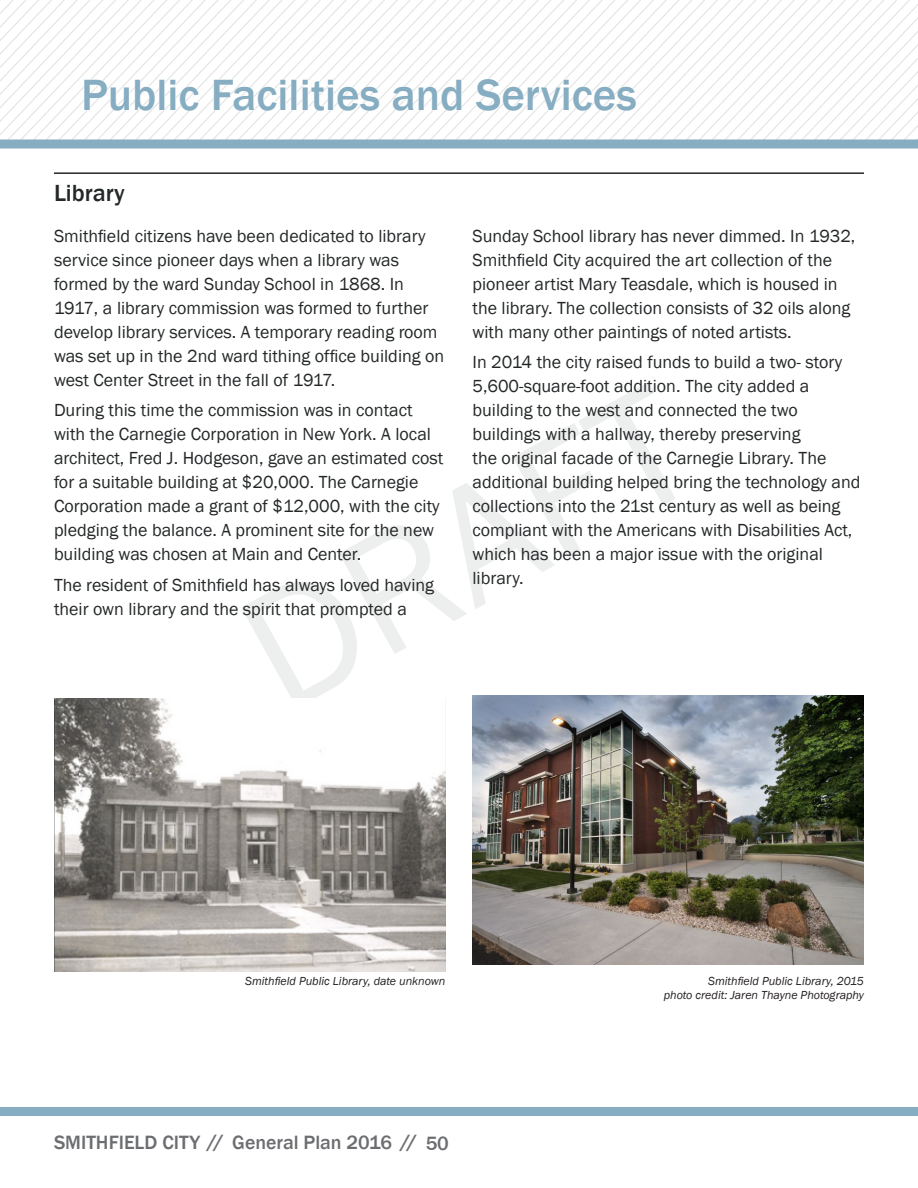
<style>
.page{position:relative;width:918px;height:1188px;background:#fff}
.page>*{position:absolute;margin:0;border:0;box-sizing:border-box;transform-origin:0 0}
.t1{font:500 45px "Franklin Gothic";color:#86adc1}
.Heading_1{font:500 24px "Franklin Gothic";color:#242728}
.t2{font:500 19.8px "Franklin Gothic";color:#6c6d70}
.Text{font:18px/24px "Franklin Gothic";color:#242728}
.t3{font:italic 12px/14.4px "Franklin Gothic";color:#231f20;text-align:right}
.s1{font-weight:800}
</style>
<div class="page">
<svg style="left:0;top:0;width:57px;height:140px"></svg>
<svg style="left:57px;top:0;width:237px;height:140px"></svg>
<div style="left:0;top:140px;width:918px;height:8px;background:#86adc1"></div>
<div style="left:0;top:1107px;width:918px;height:9px;background:#86adc1"></div>
<svg style="left:242px;top:382px;width:433px;height:316px"></svg>
<svg style="left:84px;top:79px;width:72px;height:32px"></svg>
<svg style="left:170px;top:79px;width:29px;height:32px"></svg>
<svg style="left:213px;top:79px;width:73px;height:32px"></svg>
<div style="left:292px;top:80px;width:5px;height:30px;border:1px solid #fff"></div>
<svg style="left:294px;top:0;width:624px;height:140px"></svg>
<hr style="left:54px;top:172px;width:810px;height:2px;background:#242728">
<img style="left:472px;top:696px;width:392px;height:269px">
<img style="left:54px;top:698px;width:392px;height:273px">
<p class="t1" style="left:81px;top:67px;width:557px">Public Facilities and Services</p>
<p class="Heading_1" style="left:54px;top:178px;width:72px">Library</p>
<p class="Text" style="left:54px;top:224px;width:392px">Smithfield citizens have been dedicated to library service since pioneer days when a library was formed by the ward Sunday School in 1868. In 1917, a library commission was formed to further develop library services. A temporary reading room was set up in the 2nd ward tithing office building on west Center Street in the fall of 1917.</p>
<p class="Text" style="left:54px;top:399px;width:391px">During this time the commission was in contact with the Carnegie Corporation in New York. A local architect, Fred J. Hodgeson, gave an estimated cost for a suitable building at $20,000. The Carnegie Corporation made a grant of $12,000, with the city pledging the balance. A prominent site for the new building was chosen at Main and Center.</p>
<p class="Text" style="left:54px;top:573px;width:382px">The resident of Smithfield has always loved having their own library and the spirit that prompted a</p>
<p class="Text" style="left:472px;top:224px;width:384px">Sunday School library has never dimmed. In 1932, Smithfield City acquired the art collection of the pioneer artist Mary Teasdale, which is housed in the library. The collection consists of 32 oils along with many other paintings of noted artists.</p>
<p class="Text" style="left:472px;top:351px;width:390px">In 2014 the city raised funds to build a two- story 5,600-square-foot addition. The city added a building to the west and connected the two buildings with a hallway, thereby preserving<br>the original facade of the Carnegie Library. The additional building helped bring the technology and collections into the 21st century as well as being compliant with the Americans with Disabilities Act, which has been a major issue with the original library.</p>
<p class="t3" style="left:245px;top:974px;width:202px">Smithfield Public Library, date unknown</p>
<p class="t2" style="left:54px;top:1131px;width:396px">SMITHFIELD CITY <span class="s1">//</span> General Plan 2016 <span class="s1">//</span> 50</p>
<p class="t3" style="left:664px;top:974px;width:202px">Smithfield Public Library, 2015<br>photo credit: Jaren Thayne Photography</p>
</div>
